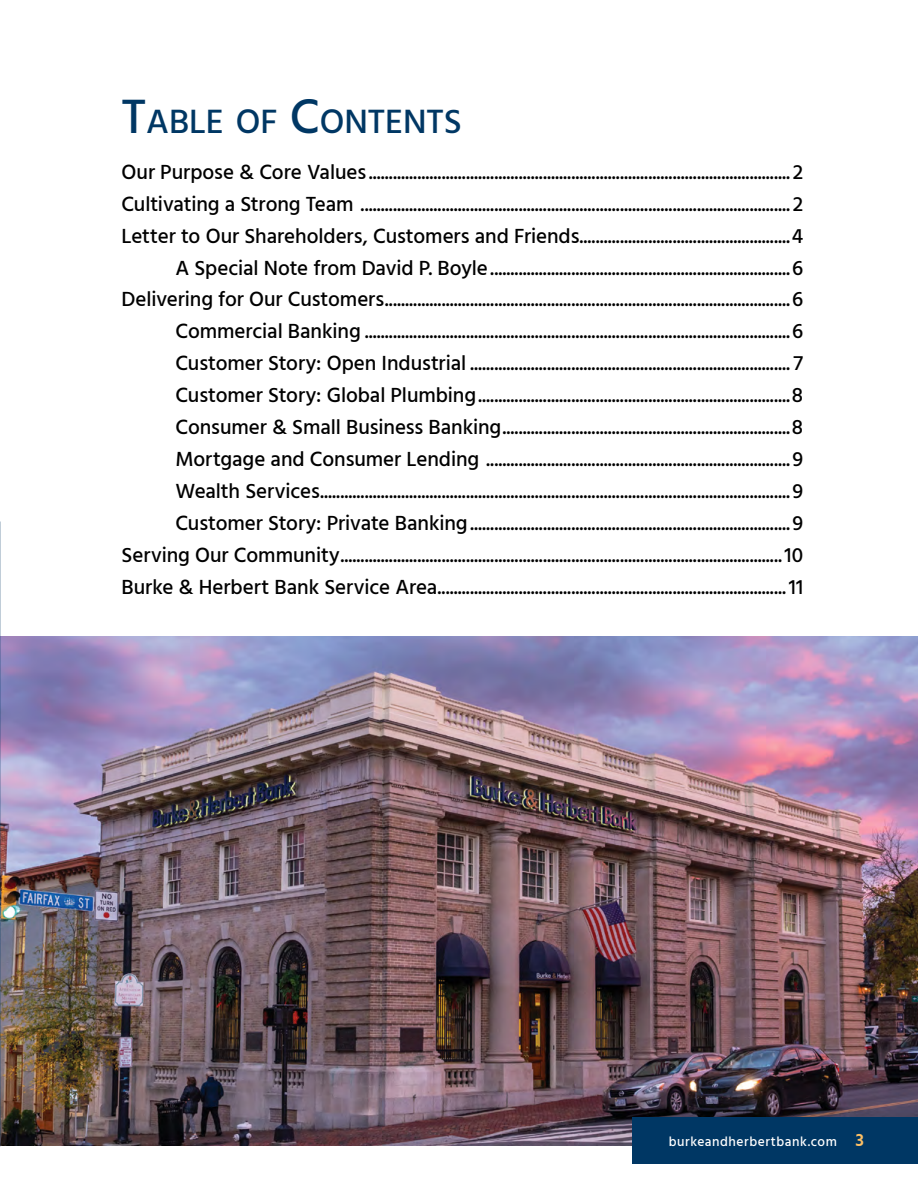
<style>
.page{position:relative;width:918px;height:1188px;background:#fff}
.page>*{position:absolute;margin:0;border:0;box-sizing:border-box;transform-origin:0 0}
.t1{font:500 34.65px "Hind";color:#003764}
.TOC_contents{font:500 21px "Hind";letter-spacing:-.005em;color:#000}
.t2{font:600 18px "Hind";color:#fdc064}
.t3{font:500 13.5px "Hind";letter-spacing:.04em;color:#fff}
.s1{font-size:49.5px}
</style>
<div class="page">
<img style="left:0;top:636px;width:918px;height:510px">
<div style="left:633px;top:1117px;width:285px;height:47px;background:#003764"></div>
<p class="t1" style="left:122px;top:98px;width:342px"><span class="s1">T</span>ABLE OF <span class="s1">C</span>ONTENTS</p>
<p class="TOC_contents" style="left:122px;top:157px;width:683px">Our Purpose &amp; Core Values ........................................................................................................ 2</p>
<p class="TOC_contents" style="left:122px;top:189px;width:683px">Cultivating a Strong Team .......................................................................................................... 2</p>
<p class="TOC_contents" style="left:122px;top:221px;width:683px">Letter to Our Shareholders, Customers and Friends....................................................4</p>
<p class="TOC_contents" style="left:175px;top:253px;width:629px">A Special Note from David P. Boyle..........................................................................6</p>
<p class="TOC_contents" style="left:122px;top:285px;width:683px">Delivering for Our Customers....................................................................................................6</p>
<p class="TOC_contents" style="left:175px;top:317px;width:629px">Commercial Banking .........................................................................................................6</p>
<p class="TOC_contents" style="left:175px;top:349px;width:629px">Customer Story: Open Industrial ............................................................................... 7</p>
<p class="TOC_contents" style="left:175px;top:381px;width:629px">Customer Story: Global Plumbing.............................................................................8</p>
<p class="TOC_contents" style="left:175px;top:413px;width:629px">Consumer &amp; Small Business Banking.......................................................................8</p>
<p class="TOC_contents" style="left:175px;top:445px;width:629px">Mortgage and Consumer Lending ...........................................................................9</p>
<p class="TOC_contents" style="left:175px;top:477px;width:629px">Wealth Services....................................................................................................................9</p>
<p class="TOC_contents" style="left:175px;top:509px;width:629px">Customer Story: Private Banking...............................................................................9</p>
<p class="TOC_contents" style="left:122px;top:541px;width:683px">Serving Our Community.............................................................................................................10</p>
<p class="TOC_contents" style="left:122px;top:573px;width:683px">Burke &amp; Herbert Bank Service Area......................................................................................11</p>
<p class="t3" style="left:669px;top:1132px;width:170px">burkeandherbertbank.com</p>
<p class="t2" style="left:855px;top:1127px;width:10px">3</p>
</div>
